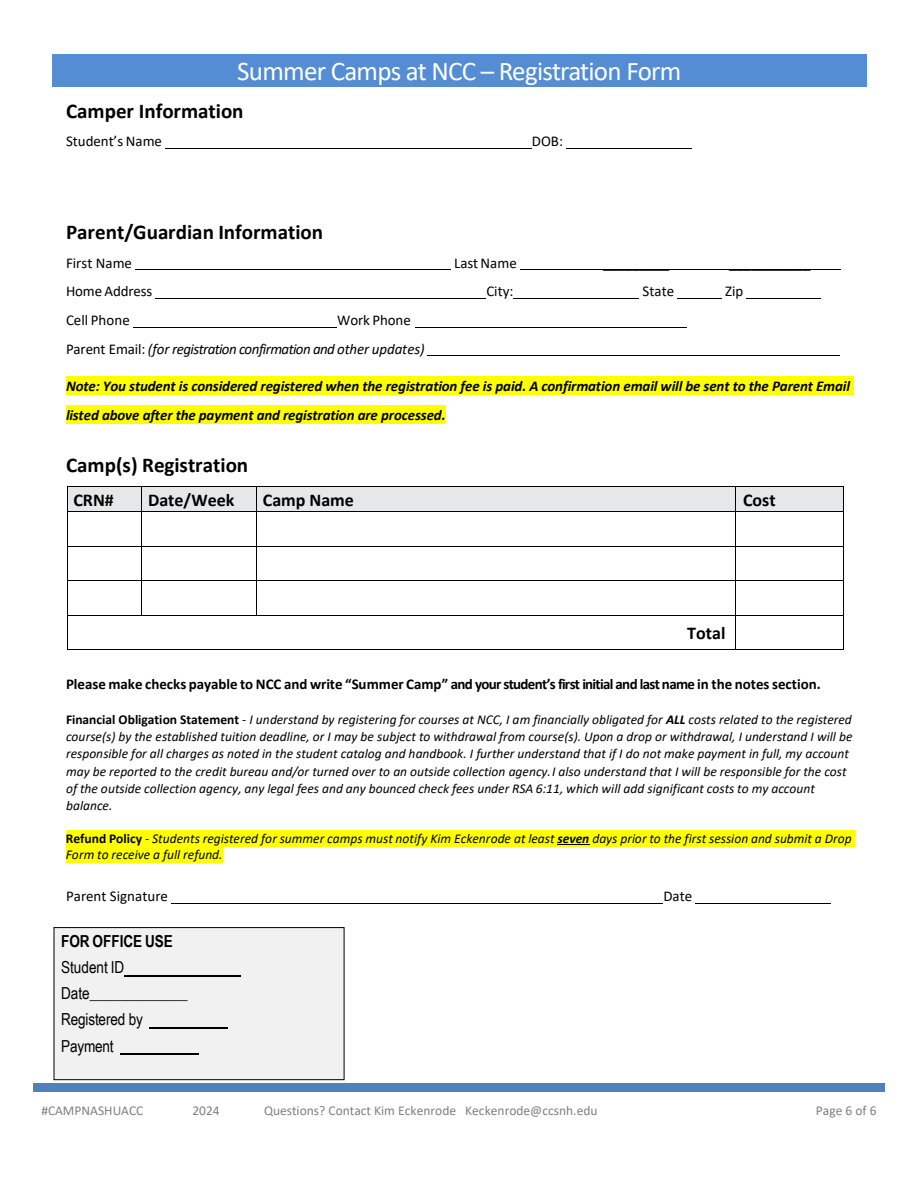
<style>
.page{position:relative;width:918px;height:1188px;background:#fff}
.page>*{position:absolute;margin:0;border:0;box-sizing:border-box;transform-origin:0 0}
.t1{font:27px "Calibri";letter-spacing:-.03em;color:#fff}
.t2{font:700 21px "Calibri";color:#000}
.t3{font:700 18px "Calibri";color:#000}
.t4{font:16.5px "Arial Narrow";letter-spacing:-.01em;color:#000}
.t5{font:700 16.5px "Arial Narrow";color:#000}
.t6{font:italic 700 15px/28.7px "Calibri";letter-spacing:-.01em;color:#000}
.t7{font:15px "Calibri";color:#000}
.t8{font:700 15px "Calibri";letter-spacing:-.01em;color:#000}
.t9{font:italic 15px/28.7px "Calibri";letter-spacing:-.03em;color:#000}
.t10{font:italic 13.5px/17.2px "Calibri";color:#000}
.t11{font:13.5px "Calibri";color:#808080}
.s1{font-style:normal}
.s2{font-weight:700;font-style:normal}
.s3{font-weight:700}
</style>
<div class="page">
<div style="left:33px;top:1083px;width:350px;height:9px;background:#4f81bd"></div>
<div style="left:383px;top:1083px;width:502px;height:9px;background:#4f81bd"></div>
<div style="left:52px;top:54px;width:814px;height:33px;background:#548dd4"></div>
<hr style="left:165px;top:148px;width:367px;height:1px;background:#000">
<hr style="left:566px;top:148px;width:126px;height:1px;background:#000">
<hr style="left:135px;top:269px;width:316px;height:1px;background:#000">
<hr style="left:520px;top:269px;width:320px;height:1px;background:#000">
<hr style="left:156px;top:298px;width:330px;height:1px;background:#000">
<hr style="left:513px;top:298px;width:126px;height:1px;background:#000">
<hr style="left:678px;top:298px;width:44px;height:1px;background:#000">
<hr style="left:747px;top:298px;width:74px;height:1px;background:#000">
<hr style="left:133px;top:327px;width:204px;height:1px;background:#000">
<hr style="left:415px;top:327px;width:272px;height:1px;background:#000">
<hr style="left:428px;top:355px;width:412px;height:1px;background:#000">
<div style="left:66px;top:377px;width:787px;height:18px;background:#ff0"></div>
<div style="left:66px;top:405px;width:380px;height:19px;background:#ff0"></div>
<div style="left:68px;top:487px;width:73px;height:24px;background:#e6e7e8"></div>
<div style="left:142px;top:487px;width:114px;height:24px;background:#e6e7e8"></div>
<div style="left:257px;top:487px;width:478px;height:24px;background:#e6e7e8"></div>
<div style="left:736px;top:487px;width:107px;height:24px;background:#e6e7e8"></div>
<hr style="left:68px;top:486px;width:73px;height:1px;background:#000">
<hr style="left:142px;top:486px;width:114px;height:1px;background:#000">
<hr style="left:257px;top:486px;width:478px;height:1px;background:#000">
<hr style="left:736px;top:486px;width:107px;height:1px;background:#000">
<svg style="left:67px;top:486px;width:1px;height:26px"></svg>
<hr style="left:68px;top:511px;width:73px;height:1px;background:#000">
<svg style="left:141px;top:486px;width:1px;height:26px"></svg>
<hr style="left:142px;top:511px;width:114px;height:1px;background:#000">
<svg style="left:256px;top:486px;width:1px;height:26px"></svg>
<hr style="left:257px;top:511px;width:478px;height:1px;background:#000">
<svg style="left:735px;top:486px;width:1px;height:26px"></svg>
<hr style="left:736px;top:511px;width:107px;height:1px;background:#000">
<svg style="left:843px;top:486px;width:1px;height:26px"></svg>
<hr style="left:67px;top:512px;width:1px;height:34px;background:#000">
<hr style="left:141px;top:512px;width:1px;height:34px;background:#000">
<hr style="left:256px;top:512px;width:1px;height:34px;background:#000">
<hr style="left:735px;top:512px;width:1px;height:34px;background:#000">
<hr style="left:843px;top:512px;width:1px;height:34px;background:#000">
<hr style="left:68px;top:546px;width:73px;height:1px;background:#000">
<hr style="left:142px;top:546px;width:114px;height:1px;background:#000">
<hr style="left:257px;top:546px;width:478px;height:1px;background:#000">
<hr style="left:736px;top:546px;width:107px;height:1px;background:#000">
<hr style="left:67px;top:546px;width:1px;height:34px;background:#000">
<hr style="left:141px;top:546px;width:1px;height:34px;background:#000">
<hr style="left:256px;top:546px;width:1px;height:34px;background:#000">
<hr style="left:735px;top:546px;width:1px;height:34px;background:#000">
<hr style="left:843px;top:546px;width:1px;height:34px;background:#000">
<hr style="left:68px;top:580px;width:73px;height:1px;background:#000">
<hr style="left:142px;top:580px;width:114px;height:1px;background:#000">
<hr style="left:257px;top:580px;width:478px;height:1px;background:#000">
<hr style="left:736px;top:580px;width:107px;height:1px;background:#000">
<hr style="left:67px;top:581px;width:1px;height:34px;background:#000">
<hr style="left:141px;top:581px;width:1px;height:34px;background:#000">
<hr style="left:256px;top:581px;width:1px;height:34px;background:#000">
<hr style="left:735px;top:581px;width:1px;height:34px;background:#000">
<hr style="left:843px;top:581px;width:1px;height:34px;background:#000">
<hr style="left:68px;top:615px;width:73px;height:1px;background:#000">
<hr style="left:142px;top:615px;width:114px;height:1px;background:#000">
<hr style="left:257px;top:615px;width:478px;height:1px;background:#000">
<hr style="left:736px;top:615px;width:107px;height:1px;background:#000">
<hr style="left:67px;top:616px;width:1px;height:34px;background:#000">
<hr style="left:68px;top:650px;width:667px;height:1px;background:#000">
<hr style="left:735px;top:616px;width:1px;height:34px;background:#000">
<hr style="left:736px;top:650px;width:107px;height:1px;background:#000">
<hr style="left:843px;top:616px;width:1px;height:34px;background:#000">
<div style="left:66px;top:830px;width:788px;height:16px;background:#ff0"></div>
<hr style="left:557px;top:844px;width:33px;height:1px;background:#000">
<div style="left:66px;top:846px;width:156px;height:17px;background:#ff0"></div>
<hr style="left:171px;top:903px;width:492px;height:1px;background:#000">
<hr style="left:696px;top:903px;width:135px;height:1px;background:#000">
<div style="left:54px;top:927px;width:290px;height:153px;background:#f1f1f2;border:1px solid #000"></div>
<hr style="left:124px;top:975px;width:117px;height:1px;background:#000">
<hr style="left:150px;top:1027px;width:78px;height:2px;background:#000">
<hr style="left:120px;top:1053px;width:79px;height:2px;background:#000">
<p class="t1" style="left:237px;top:52px;width:446px">Summer Camps at NCC – Registration Form</p>
<h1 class="t2" style="left:66px;top:96px;width:179px">Camper Information</h1>
<p class="t7" style="left:66px;top:131px;width:98px">Student’s Name</p>
<p class="t7" style="left:532px;top:131px;width:33px">DOB:</p>
<h1 class="t2" style="left:66px;top:217px;width:259px">Parent/Guardian Information</h1>
<p class="t7" style="left:66px;top:252px;width:67px">First Name</p>
<p class="t7" style="left:454px;top:252px;width:64px">Last Name</p>
<p class="t7" style="left:603px;top:252px;width:68px">_________</p>
<p class="t7" style="left:729px;top:252px;width:83px">___________</p>
<p class="t7" style="left:66px;top:281px;width:88px">Home Address</p>
<p class="t7" style="left:486px;top:281px;width:29px">City:</p>
<p class="t7" style="left:643px;top:281px;width:33px">State</p>
<p class="t7" style="left:725px;top:281px;width:20px">Zip</p>
<p class="t7" style="left:66px;top:310px;width:65px">Cell Phone</p>
<p class="t9" style="left:66px;top:305px;width:360px;text-indent:271px"><span class="s1">Work Phone<br>Parent Email:</span> (for registration confirmation and other updates)</p>
<p class="t6" style="left:66px;top:371px;width:786px">Note: You student is considered registered when the registration fee is paid. A confirmation email will be sent to the Parent Email listed above after the payment and registration are processed.</p>
<h1 class="t2" style="left:66px;top:450px;width:184px">Camp(s) Registration</h1>
<p class="t3" style="left:73px;top:487px;width:42px">CRN#</p>
<p class="t3" style="left:148px;top:487px;width:88px">Date/Week</p>
<p class="t3" style="left:263px;top:487px;width:93px">Camp Name</p>
<p class="t3" style="left:743px;top:487px;width:34px">Cost</p>
<p class="t3" style="left:687px;top:621px;width:40px">Total</p>
<h3 class="t8" style="left:66px;top:673px;width:756px">Please make checks payable to NCC and write “Summer Camp” and your student’s first initial and last name in the notes section.</h3>
<p class="t10" style="left:66px;top:710px;width:788px"><span class="s2">Financial Obligation Statement</span> - I understand by registering for courses at NCC, I am financially obligated for <span class="s3">ALL</span> costs related to the registered course(s) by the established tuition deadline, or I may be subject to withdrawal from course(s). Upon a drop or withdrawal, I understand I will be responsible for all charges as noted in the student catalog and handbook. I further understand that if I do not make payment in full, my account may be reported to the credit bureau and/or turned over to an outside collection agency. I also understand that I will be responsible for the cost of the outside collection agency, any legal fees and any bounced check fees under RSA 6:11, which will add significant costs to my account balance.</p>
<p class="t10" style="left:66px;top:830px;width:787px;line-height:16.4px"><span class="s2">Refund Policy</span> - Students registered for summer camps must notify Kim Eckenrode at least <span class="s3">seven</span> days prior to the first session and submit a Drop<br>Form to receive a full refund.</p>
<p class="t7" style="left:66px;top:886px;width:103px">Parent Signature</p>
<p class="t7" style="left:663px;top:886px;width:30px">Date</p>
<p class="t5" style="left:61px;top:929px;width:113px">FOR OFFICE USE</p>
<p class="t4" style="left:61px;top:955px;width:65px">Student ID</p>
<p class="t4" style="left:61px;top:981px;width:128px">Date_____________</p>
<p class="t4" style="left:61px;top:1008px;width:83px">Registered by</p>
<p class="t4" style="left:61px;top:1034px;width:54px">Payment</p>
<p class="t11" style="left:41px;top:1101px;width:104px">#CAMPNASHUACC</p>
<p class="t11" style="left:192px;top:1101px;width:29px">2024</p>
<p class="t11" style="left:264px;top:1101px;width:335px">Questions? Contact Kim Eckenrode Keckenrode@ccsnh.edu</p>
<p class="t11" style="left:816px;top:1101px;width:62px">Page 6 of 6</p>
</div>
